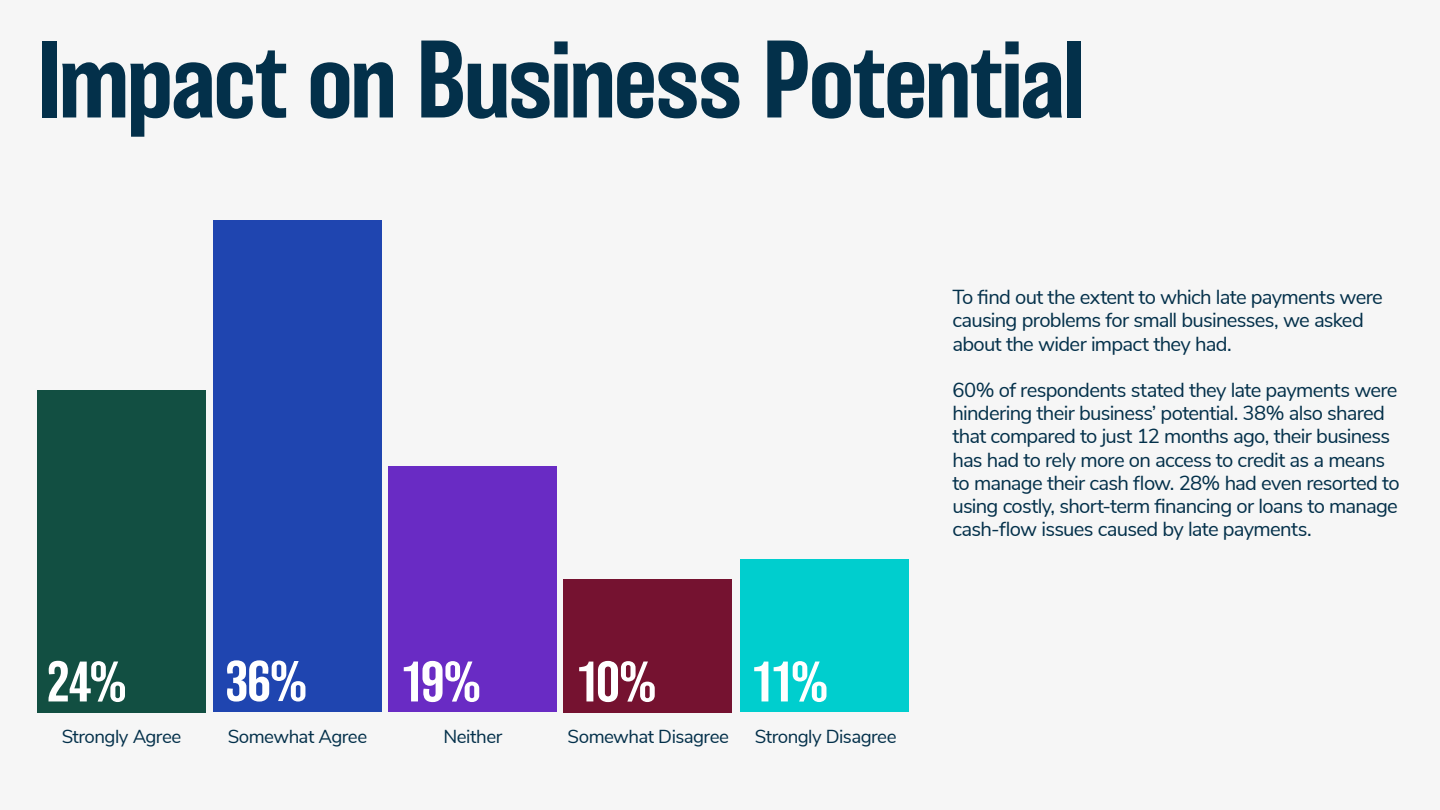
<style>
.page{position:relative;width:1440px;height:810px;background:#f6f6f6}
.page>*{position:absolute;margin:0;border:0;box-sizing:border-box;transform-origin:0 0}
.t1{font:500 101.25px "Balboa";letter-spacing:-.015em;color:#03304a}
.t2{font:500 52.5px "Balboa";letter-spacing:-.065em;color:#fff}
.t3{font:20.25px/23.2px "Nunito Sans";letter-spacing:-.035em;color:#03304a}
.t4{font:18.75px "Nunito Sans";letter-spacing:-.03em;color:#03304a}
</style>
<div class="page">
<div style="left:37px;top:390px;width:169px;height:322px;background:#124f42"></div>
<div style="left:213px;top:220px;width:169px;height:492px;background:#1f45b0"></div>
<div style="left:388px;top:466px;width:169px;height:246px;background:#692bc4"></div>
<div style="left:563px;top:579px;width:169px;height:133px;background:#751230"></div>
<div style="left:740px;top:560px;width:169px;height:152px;background:#00cece"></div>
<h1 class="t1" style="left:38px;top:24px;width:1048px">Impact on Business Potential</h1>
<h2 class="t2" style="left:46px;top:653px;width:83px">24%</h2>
<h2 class="t2" style="left:225px;top:652px;width:85px">36%</h2>
<h2 class="t2" style="left:400px;top:653px;width:83px">19%</h2>
<h2 class="t2" style="left:576px;top:653px;width:83px">10%</h2>
<h2 class="t2" style="left:751px;top:653px;width:80px">11%</h2>
<p class="t4" style="left:62px;top:723px;width:121px">Strongly Agree</p>
<p class="t4" style="left:228px;top:723px;width:141px">Somewhat Agree</p>
<p class="t4" style="left:443px;top:723px;width:60px">Neither</p>
<p class="t4" style="left:568px;top:723px;width:163px">Somewhat Disagree</p>
<p class="t4" style="left:755px;top:723px;width:143px">Strongly Disagree</p>
<p class="t3" style="left:952px;top:284px;width:432px">To find out the extent to which late payments were causing problems for small businesses, we asked about the wider impact they had.</p>
<p class="t3" style="left:952px;top:377px;width:449px">60% of respondents stated they late payments were hindering their business’ potential. 38% also shared that compared to just 12 months ago, their business has had to rely more on access to credit as a means to manage their cash flow. 28% had even resorted to using costly, short-term financing or loans to manage cash-flow issues caused by late payments.</p>
</div>
